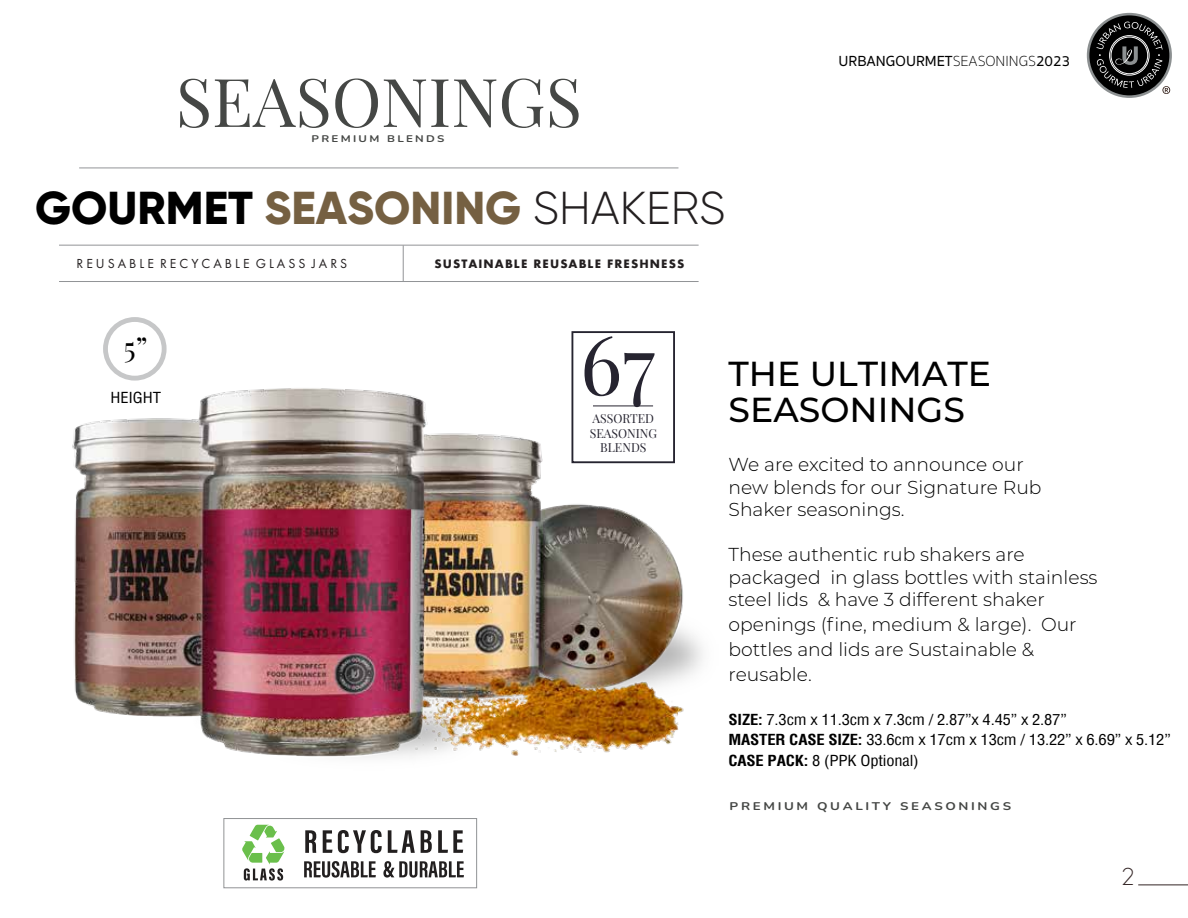
<style>
.page{position:relative;width:1188px;height:918px;background:#fff}
.page>*{position:absolute;margin:0;border:0;box-sizing:border-box;transform-origin:0 0}
.t1{font:81.45px "Playfair Display";color:#262430}
.t2{font:67.2px "Playfair Display";color:#454745}
.t3{font:800 46.05px "Gilroy";color:#756042}
.t4{font:500 34.65px/36.2px "Montserrat";color:#000}
.t5{font:28.65px "Playfair Display";color:#000}
.t6{font:300 24px "Geosans";color:#332525}
.t7{font:300 18.75px/22.5px "Montserrat";color:#000}
.t8{font:500 15px "Sukhumvit Set";color:#000}
.t9{font:condensed 14.85px/20.4px "Helvetica";letter-spacing:-.01em;color:#000;scale:1.11 1}
.t10{font:13.65px "Futura PT";color:#231f20}
.t11{font:12.3px/14.7px "Playfair Display";color:#262430;text-align:center}
.t12{font:700 11.25px "Futura";letter-spacing:.1em;color:#231f20}
.t13{font:700 11.1px "Nunito";letter-spacing:.2em;color:#454745;scale:1.2 1}
.t14{font:700 9.6px "Nunito";letter-spacing:.2em;color:#454745;scale:1.2 1}
.s1{color:#000}
.s2{font-weight:300;color:#231f20}
.s3{font-weight:100}
.s4{font-weight:700}
</style>
<div class="page">
<svg style="left:1087px;top:13px;width:85px;height:85px"></svg>
<div style="left:1089px;top:15px;width:80px;height:80px;background:#000;border-radius:50%"></div>
<svg style="left:1096px;top:22px;width:74px;height:72px"></svg>
<hr style="left:79px;top:168px;width:599px;height:1px;background:#929497">
<hr style="left:59px;top:245px;width:640px;height:1px;background:#929497">
<hr style="left:59px;top:281px;width:640px;height:1px;background:#929497">
<hr style="left:403px;top:245px;width:1px;height:36px;background:#929497">
<hr style="left:1138px;top:885px;width:50px;height:1px;background:#332525">
<img style="left:72px;top:321px;width:631px;height:437px">
<div style="left:571px;top:331px;width:104px;height:132px;background:#fff;border:2px solid #262430"></div>
<hr style="left:593px;top:405px;width:60px;height:1px;background:#262430">
<div style="left:224px;top:818px;width:253px;height:70px;border:1px solid #919395"></div>
<svg style="left:305px;top:830px;width:11px;height:23px"></svg>
<svg style="left:323px;top:830px;width:59px;height:23px"></svg>
<svg style="left:388px;top:830px;width:27px;height:23px"></svg>
<svg style="left:421px;top:830px;width:11px;height:23px"></svg>
<svg style="left:438px;top:830px;width:25px;height:23px"></svg>
<svg style="left:304px;top:861px;width:72px;height:17px"></svg>
<svg style="left:383px;top:861px;width:81px;height:17px"></svg>
<svg style="left:242px;top:825px;width:43px;height:56px"></svg>
<div style="left:105px;top:320px;width:59px;height:58px;background:#fff;border-radius:50%"></div>
<div style="left:103px;top:317px;width:64px;height:64px;border:5px solid #c6c7c8;border-radius:50%"></div>
<h2 class="t2" style="left:176px;top:49px;width:408px">SEASONINGS</h2>
<p class="t14" style="left:312px;top:132px;width:112px">PREMIUM BLENDS</p>
<h3 class="t3" style="left:35px;top:179px;width:692px"><span class="s1">GOURMET</span> SEASONING <span class="s2">SHAKERS</span></h3>
<p class="t10" style="left:77px;top:255px;width:272px">R E U S A B L E R E C Y C A B L E G L A S S J A R S</p>
<p class="t12" style="left:435px;top:255px;width:251px">SUSTAINABLE REUSABLE FRESHNESS</p>
<p class="t8" style="left:838px;top:51px;width:233px">URBANGOURMET<span class="s3">SEASONINGS</span>2023</p>
<h3 class="t5" style="left:124px;top:325px;width:25px">5”</h3>
<p class="t9" style="left:111px;top:387px;width:47px">HEIGHT</p>
<h1 class="t1" style="left:580px;top:301px;width:77px">67</h1>
<p class="t11" style="left:590px;top:410px;width:69px">ASSORTED<br>SEASONING<br>BLENDS</p>
<h3 class="t4" style="left:729px;top:354px;width:264px">THE ULTIMATE<br>SEASONINGS</h3>
<p class="t7" style="left:729px;top:453px;width:314px">We are excited to announce our new blends for our Signature Rub<br>Shaker seasonings.</p>
<p class="t7" style="left:729px;top:543px;width:370px">These authentic rub shakers are packaged in glass bottles with stainless steel lids &amp; have 3 different shaker</p>
<p class="t7" style="left:729px;top:611px;width:350px;line-height:25px">openings (fine, medium &amp; large). Our bottles and lids are Sustainable &amp; reusable.</p>
<p class="t9" style="left:729px;top:709px;width:400px"><span class="s4">SIZE:</span> 7.3cm x 11.3cm x 7.3cm / 2.87”x 4.45” x 2.87”<br><span class="s4">MASTER CASE SIZE:</span> 33.6cm x 17cm x 13cm / 13.22” x 6.69” x 5.12”<br><span class="s4">CASE PACK:</span> 8 (PPK Optional)</p>
<p class="t13" style="left:730px;top:798px;width:236px">PREMIUM QUALITY SEASONINGS</p>
<p class="t6" style="left:1121px;top:864px;width:15px">2</p>
</div>
